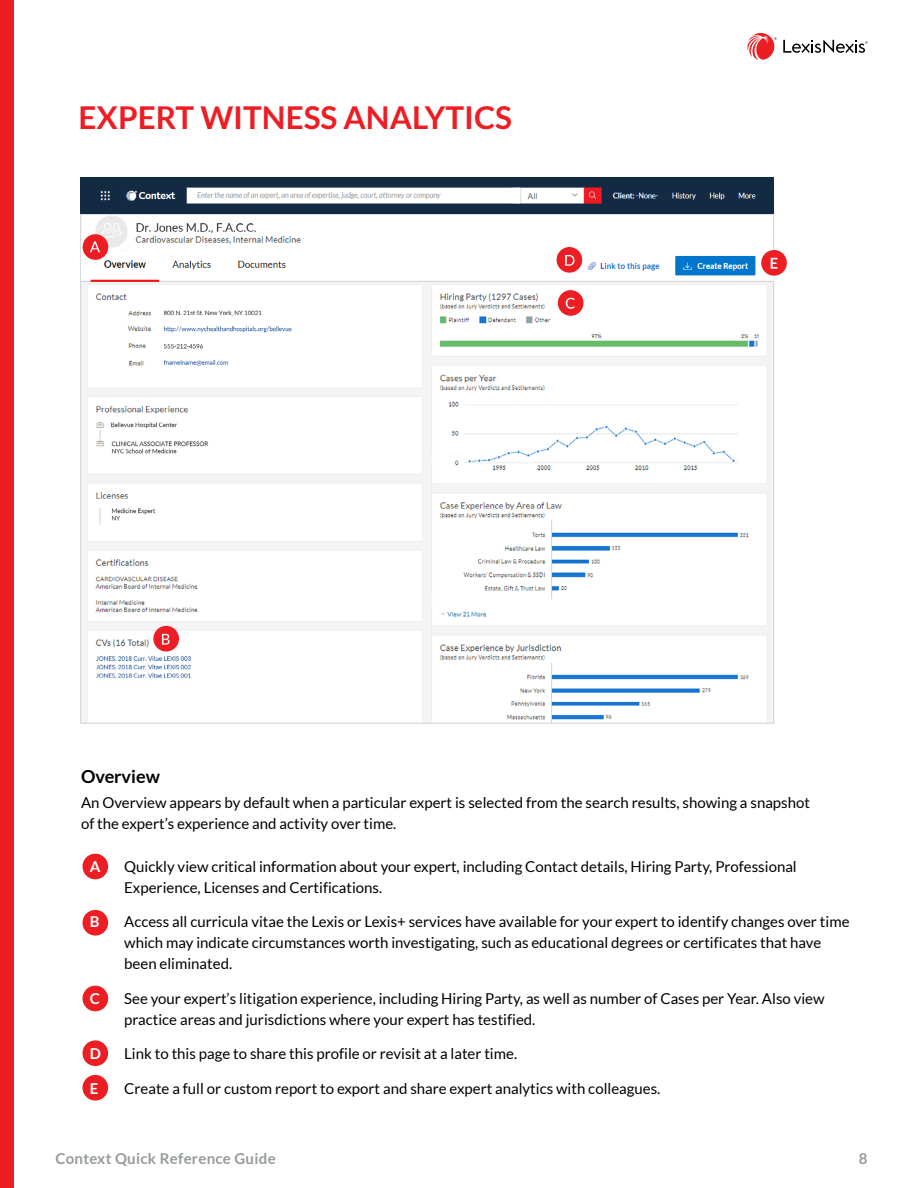
<style>
.page{position:relative;width:918px;height:1188px;background:#fff}
.page>*{position:absolute;margin:0;border:0;box-sizing:border-box;transform-origin:0 0}
.t1{font:700 31.5px "Lato";color:#ed1d24}
.t2{font:700 18px "Lato";color:#000}
.t3{font:15px/21px "Lato";color:#000}
.t4{font:700 15px "Lato";letter-spacing:.02em;color:#959b9d}
.t5{font:700 15px "Lato";color:#fff}
</style>
<div class="page">
<div style="left:0;top:0;width:14px;height:1188px;background:#ed1d24"></div>
<svg style="left:783px;top:40px;width:85px;height:13px"></svg>
<svg style="left:747px;top:32px;width:30px;height:28px"></svg>
<div style="left:82px;top:854px;width:26px;height:25px;background:#ed1d24;border-radius:50%"></div>
<div style="left:82px;top:910px;width:26px;height:26px;background:#ed1d24;border-radius:50%"></div>
<div style="left:82px;top:986px;width:26px;height:25px;background:#ed1d24;border-radius:50%"></div>
<div style="left:82px;top:1040px;width:26px;height:26px;background:#ed1d24;border-radius:50%"></div>
<div style="left:82px;top:1075px;width:26px;height:26px;background:#ed1d24;border-radius:50%"></div>
<img style="left:82px;top:215px;width:690px;height:507px">
<div style="left:558px;top:290px;width:25px;height:26px;background:#ed1d24;border-radius:50%"></div>
<svg style="left:566px;top:298px;width:9px;height:11px"></svg>
<div style="left:153px;top:626px;width:26px;height:26px;background:#ed1d24;border-radius:50%"></div>
<svg style="left:162px;top:634px;width:8px;height:11px"></svg>
<img style="left:82px;top:250px;width:690px;height:31px">
<div style="left:557px;top:247px;width:25px;height:26px;background:#ed1d24;border-radius:50%"></div>
<svg style="left:565px;top:255px;width:10px;height:11px"></svg>
<div style="left:761px;top:250px;width:26px;height:26px;background:#ed1d24;border-radius:50%"></div>
<svg style="left:771px;top:258px;width:7px;height:11px"></svg>
<div style="left:83px;top:234px;width:25px;height:26px;background:#ed1d24;border-radius:50%"></div>
<svg style="left:90px;top:241px;width:10px;height:11px"></svg>
<img style="left:81px;top:177px;width:692px;height:38px">
<h1 class="t1" style="left:79px;top:100px;width:435px">EXPERT WITNESS ANALYTICS</h1>
<p class="t2" style="left:81px;top:766px;width:80px">Overview</p>
<p class="t3" style="left:81px;top:792px;width:731px">An Overview appears by default when a particular expert is selected from the search results, showing a snapshot of the expert’s experience and activity over time.</p>
<p class="t5" style="left:90px;top:858px;width:12px">A</p>
<p class="t3" style="left:124px;top:856px;width:674px">Quickly view critical information about your expert, including Contact details, Hiring Party, Professional<br>Experience, Licenses and Certifications.</p>
<p class="t5" style="left:90px;top:913px;width:11px">B</p>
<p class="t3" style="left:124px;top:911px;width:727px">Access all curricula vitae the Lexis or Lexis+ services have available for your expert to identify changes over time which may indicate circumstances worth investigating, such as educational degrees or certificates that have been eliminated.</p>
<p class="t5" style="left:90px;top:990px;width:12px">C</p>
<p class="t3" style="left:124px;top:988px;width:702px">See your expert’s litigation experience, including Hiring Party, as well as number of Cases per Year. Also view practice areas and jurisdictions where your expert has testified.</p>
<p class="t5" style="left:90px;top:1045px;width:13px">D</p>
<p class="t3" style="left:124px;top:1043px;width:394px">Link to this page to share this profile or revisit at a later time.</p>
<p class="t5" style="left:90px;top:1080px;width:10px">E</p>
<p class="t3" style="left:124px;top:1078px;width:538px">Create a full or custom report to export and share expert analytics with colleagues.</p>
<p class="t4" style="left:55px;top:1149px;width:222px">Context Quick Reference Guide</p>
<p class="t4" style="left:859px;top:1149px;width:10px">8</p>
</div>
